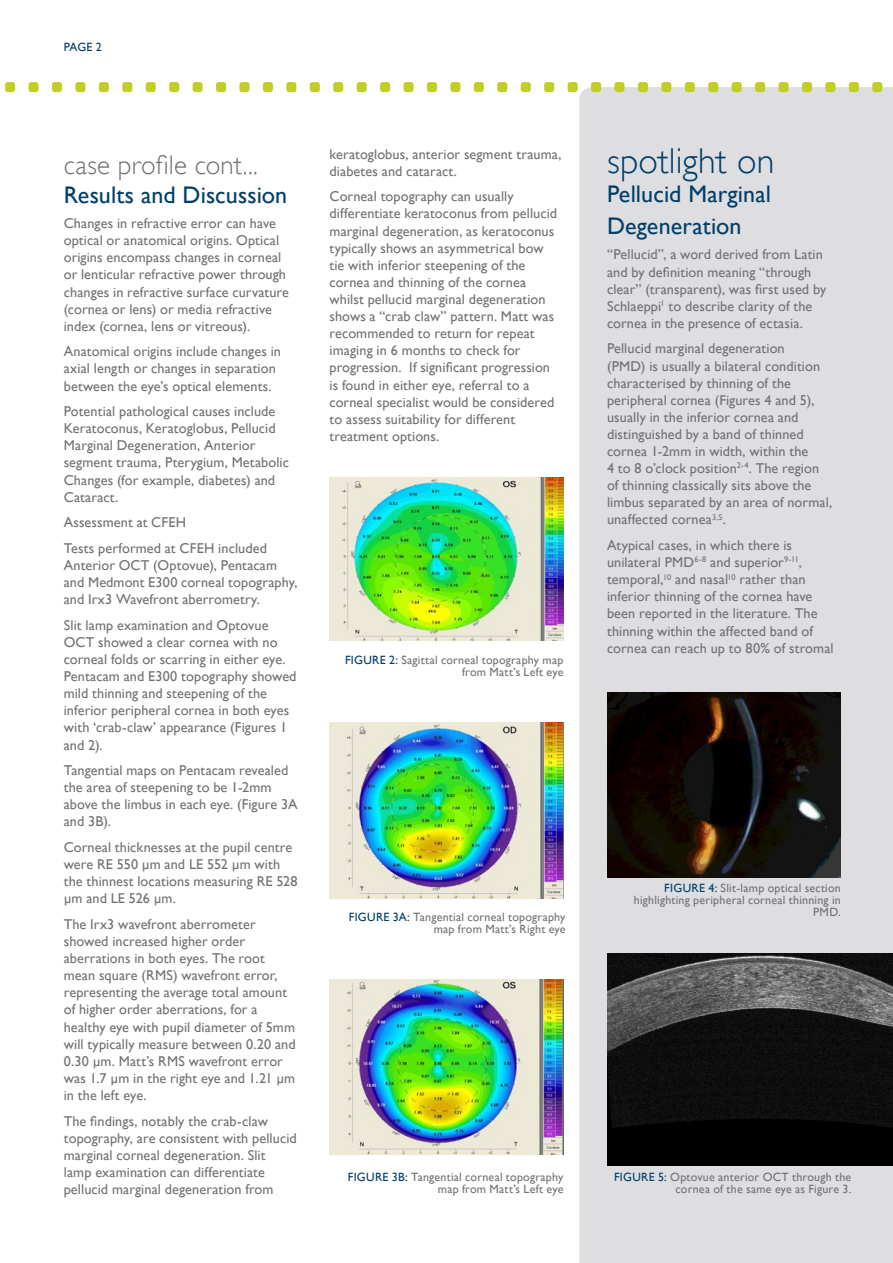
<style>
.page{position:relative;width:893px;height:1263px;background:#fff}
.page>*{position:absolute;margin:0;border:0;box-sizing:border-box;transform-origin:0 0}
.heading_1_blue_3mm{font:300 36px "Gill Sans";letter-spacing:.005em;color:#003e69}
.heading_1{font:300 27px "Gill Sans";letter-spacing:.005em;color:#717074}
.heading_1_blue_3mm-2{font:24px/31.5px "Gill Sans";letter-spacing:.005em;color:#003e69}
.heading_2{font:24px "Gill Sans";letter-spacing:.005em;color:#003e69}
.body_copy{font:14.25px/17.1px "Gill Sans";letter-spacing:.005em;color:#717074}
.source_or_caption{font:12px/12px "Gill Sans";letter-spacing:.02em;color:#717074;text-align:right}
.t1{font:12px "Gill Sans";color:#003e69}
.s1{color:#003e69}
</style>
<div class="page">
<div style="left:579px;top:87px;width:314px;height:1176px;background:#dedee1"></div>
<div style="left:122px;top:82px;width:10px;height:10px;background:#c1ce23;border-radius:3px"></div>
<div style="left:99px;top:82px;width:10px;height:10px;background:#c1ce23;border-radius:3px"></div>
<div style="left:75px;top:82px;width:10px;height:10px;background:#c1ce23;border-radius:3px"></div>
<div style="left:52px;top:82px;width:10px;height:10px;background:#c1ce23;border-radius:3px"></div>
<div style="left:29px;top:82px;width:10px;height:10px;background:#c1ce23;border-radius:3px"></div>
<div style="left:5px;top:82px;width:10px;height:10px;background:#c1ce23;border-radius:3px"></div>
<div style="left:872px;top:82px;width:10px;height:10px;background:#c1ce23;border-radius:3px"></div>
<div style="left:849px;top:82px;width:10px;height:10px;background:#c1ce23;border-radius:3px"></div>
<div style="left:825px;top:82px;width:10px;height:10px;background:#c1ce23;border-radius:3px"></div>
<div style="left:802px;top:82px;width:10px;height:10px;background:#c1ce23;border-radius:3px"></div>
<div style="left:778px;top:82px;width:10px;height:10px;background:#c1ce23;border-radius:3px"></div>
<div style="left:755px;top:82px;width:10px;height:10px;background:#c1ce23;border-radius:3px"></div>
<div style="left:732px;top:82px;width:10px;height:10px;background:#c1ce23;border-radius:3px"></div>
<div style="left:708px;top:82px;width:10px;height:10px;background:#c1ce23;border-radius:3px"></div>
<div style="left:685px;top:82px;width:10px;height:10px;background:#c1ce23;border-radius:3px"></div>
<div style="left:661px;top:82px;width:10px;height:10px;background:#c1ce23;border-radius:3px"></div>
<div style="left:638px;top:82px;width:10px;height:10px;background:#c1ce23;border-radius:3px"></div>
<div style="left:614px;top:82px;width:10px;height:10px;background:#c1ce23;border-radius:3px"></div>
<div style="left:591px;top:82px;width:10px;height:10px;background:#c1ce23;border-radius:3px"></div>
<div style="left:568px;top:82px;width:10px;height:10px;background:#c1ce23;border-radius:3px"></div>
<div style="left:544px;top:82px;width:10px;height:10px;background:#c1ce23;border-radius:3px"></div>
<div style="left:521px;top:82px;width:10px;height:10px;background:#c1ce23;border-radius:3px"></div>
<div style="left:497px;top:82px;width:10px;height:10px;background:#c1ce23;border-radius:3px"></div>
<div style="left:474px;top:82px;width:10px;height:10px;background:#c1ce23;border-radius:3px"></div>
<div style="left:450px;top:82px;width:10px;height:10px;background:#c1ce23;border-radius:3px"></div>
<div style="left:427px;top:82px;width:10px;height:10px;background:#c1ce23;border-radius:3px"></div>
<div style="left:403px;top:82px;width:11px;height:10px;background:#c1ce23;border-radius:3px"></div>
<div style="left:380px;top:82px;width:10px;height:10px;background:#c1ce23;border-radius:3px"></div>
<div style="left:357px;top:82px;width:10px;height:10px;background:#c1ce23;border-radius:3px"></div>
<div style="left:333px;top:82px;width:10px;height:10px;background:#c1ce23;border-radius:3px"></div>
<div style="left:310px;top:82px;width:10px;height:10px;background:#c1ce23;border-radius:3px"></div>
<div style="left:286px;top:82px;width:10px;height:10px;background:#c1ce23;border-radius:3px"></div>
<div style="left:263px;top:82px;width:10px;height:10px;background:#c1ce23;border-radius:3px"></div>
<div style="left:239px;top:82px;width:10px;height:10px;background:#c1ce23;border-radius:3px"></div>
<div style="left:216px;top:82px;width:10px;height:10px;background:#c1ce23;border-radius:3px"></div>
<div style="left:193px;top:82px;width:10px;height:10px;background:#c1ce23;border-radius:3px"></div>
<div style="left:169px;top:82px;width:10px;height:10px;background:#c1ce23;border-radius:3px"></div>
<div style="left:146px;top:82px;width:10px;height:10px;background:#c1ce23;border-radius:3px"></div>
<img style="left:330px;top:979px;width:233px;height:176px">
<img style="left:330px;top:723px;width:233px;height:176px">
<img style="left:330px;top:478px;width:233px;height:162px">
<img style="left:607px;top:693px;width:234px;height:184px">
<img style="left:607px;top:954px;width:286px;height:211px">
<p class="t1" style="left:64px;top:40px;width:40px">PAGE 2</p>
<p class="heading_1" style="left:64px;top:149px;width:196px">case profile cont...</p>
<p class="heading_2" style="left:64px;top:180px;width:225px">Results and Discussion</p>
<p class="body_copy" style="left:64px;top:215px;width:227px">Changes in refractive error can have optical or anatomical origins. Optical origins encompass changes in corneal or lenticular refractive power through changes in refractive surface curvature (cornea or lens) or media refractive index (cornea, lens or vitreous).</p>
<p class="body_copy" style="left:64px;top:343px;width:219px">Anatomical origins include changes in axial length or changes in separation between the eye’s optical elements.</p>
<p class="body_copy" style="left:64px;top:403px;width:227px">Potential pathological causes include Keratoconus, Keratoglobus, Pellucid Marginal Degeneration, Anterior segment trauma, Pterygium, Metabolic Changes (for example, diabetes) and Cataract.</p>
<p class="body_copy" style="left:64px;top:514px;width:124px">Assessment at CFEH</p>
<p class="body_copy" style="left:64px;top:540px;width:235px">Tests performed at CFEH included Anterior OCT (Optovue), Pentacam and Medmont E300 corneal topography, and Irx3 Wavefront aberrometry.</p>
<p class="body_copy" style="left:64px;top:617px;width:234px">Slit lamp examination and Optovue OCT showed a clear cornea with no corneal folds or scarring in either eye.<br>Pentacam and E300 topography showed mild thinning and steepening of the inferior peripheral cornea in both eyes with ‘crab-claw’ appearance (Figures 1 and 2).</p>
<p class="body_copy" style="left:64px;top:762px;width:235px">Tangential maps on Pentacam revealed the area of steepening to be 1-2mm above the limbus in each eye. (Figure 3A and 3B).</p>
<p class="body_copy" style="left:64px;top:839px;width:235px">Corneal thicknesses at the pupil centre were RE 550 µm and LE 552 µm with the thinnest locations measuring RE 528 µm and LE 526 µm.</p>
<p class="body_copy" style="left:64px;top:916px;width:233px">The Irx3 wavefront aberrometer showed increased higher order aberrations in both eyes. The root mean square (RMS) wavefront error, representing the average total amount of higher order aberrations, for a healthy eye with pupil diameter of 5mm will typically measure between 0.20 and 0.30 µm. Matt’s RMS wavefront error was 1.7 µm in the right eye and 1.21 µm in the left eye.</p>
<p class="body_copy" style="left:64px;top:1112px;width:234px">The findings, notably the crab-claw topography, are consistent with pellucid marginal corneal degeneration. Slit lamp examination can differentiate pellucid marginal degeneration from</p>
<p class="body_copy" style="left:330px;top:146px;width:233px">keratoglobus, anterior segment trauma, diabetes and cataract.</p>
<p class="body_copy" style="left:330px;top:188px;width:229px">Corneal topography can usually differentiate keratoconus from pellucid marginal degeneration, as keratoconus typically shows an asymmetrical bow tie with inferior steepening of the cornea and thinning of the cornea whilst pellucid marginal degeneration shows a “crab claw” pattern. Matt was recommended to return for repeat imaging in 6 months to check for progression. If significant progression is found in either eye, referral to a corneal specialist would be considered to assess suitability for different treatment options.</p>
<p class="source_or_caption" style="left:345px;top:654px;width:220px"><span class="s1">FIGURE 2:</span> Sagittal corneal topography map from Matt’s Left eye</p>
<p class="source_or_caption" style="left:349px;top:911px;width:218px"><span class="s1">FIGURE 3A:</span> Tangential corneal topography map from Matt’s Right eye</p>
<p class="source_or_caption" style="left:348px;top:1171px;width:217px"><span class="s1">FIGURE 3B:</span> Tangential corneal topography map from Matt’s Left eye</p>
<p class="heading_1_blue_3mm" style="left:607px;top:140px;width:169px">spotlight on</p>
<p class="heading_1_blue_3mm-2" style="left:607px;top:179px;width:166px">Pellucid Marginal<br>Degeneration</p>
<p class="body_copy" style="left:607px;top:246px;width:221px">“Pellucid”, a word derived from Latin and by definition meaning “through clear” (transparent), was first used by Schlaeppi<sup>1</sup> to describe clarity of the cornea in the presence of ectasia.</p>
<p class="body_copy" style="left:607px;top:340px;width:227px">Pellucid marginal degeneration<br>(PMD) is usually a bilateral condition characterised by thinning of the peripheral cornea (Figures 4 and 5), usually in the inferior cornea and distinguished by a band of thinned cornea 1-2mm in width, within the<br>4 to 8 o’clock position<sup>2-4</sup>. The region of thinning classically sits above the limbus separated by an area of normal, unaffected cornea<sup>3,5</sup>.</p>
<p class="body_copy" style="left:607px;top:537px;width:228px">Atypical cases, in which there is unilateral PMD<sup>6-8</sup> and superior<sup>9-11</sup>, temporal,<sup>10</sup> and nasal<sup>10</sup> rather than inferior thinning of the cornea have been reported in the literature. The thinning within the affected band of cornea can reach up to 80% of stromal</p>
<p class="source_or_caption" style="left:634px;top:883px;width:208px"><span class="s1">FIGURE 4:</span> Slit-lamp optical section highlighting peripheral corneal thinning in<br>PMD.</p>
<p class="source_or_caption" style="left:614px;top:1171px;width:239px"><span class="s1">FIGURE 5:</span> Optovue anterior OCT through the cornea of the same eye as Figure 3.</p>
</div>
